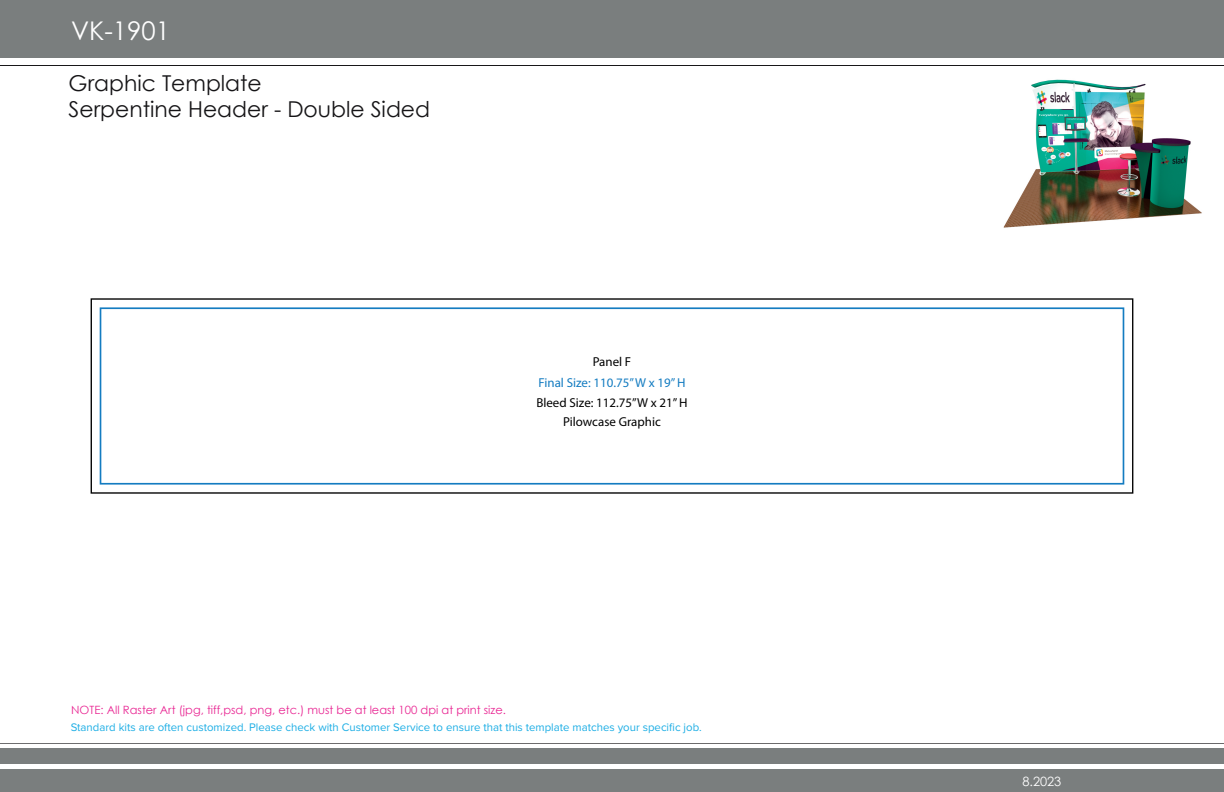
<style>
.page{position:relative;width:1224px;height:792px;background:#fff}
.page>*{position:absolute;margin:0;border:0;box-sizing:border-box;transform-origin:0 0}
.t1{font:25.7px "Century Gothic";color:#fff}
.t2{font:21.9px/26.2px "Century Gothic";color:#161517}
.t3{font:12.9px/18.6px "Myriad Pro";color:#000;text-align:center}
.t4{font:12.9px "Myriad Pro";color:#147cc1}
.t5{font:12.8px "Century Gothic";color:#fff}
.t6{font:11.4px "Proxima Nova";color:#1daee5}
.t7{font:11.4px "Century Gothic";color:#e92693}
</style>
<div class="page">
<div style="left:0;top:749px;width:1224px;height:43px;background:#7a7e7e"></div>
<div style="left:0;top:764px;width:1224px;height:5px;background:#fff"></div>
<hr style="left:0;top:743px;width:1224px;height:1px;background:#181719">
<div style="left:0;top:0;width:1224px;height:57px;background:#7a7e7e"></div>
<hr style="left:0;top:65px;width:1224px;height:1px;background:#181719">
<div style="left:100px;top:307px;width:1024px;height:178px;border:2px solid #147cc1"></div>
<img style="left:1003px;top:79px;width:199px;height:149px">
<h1 class="t1" style="left:71px;top:13px;width:100px">VK-1901</h1>
<h2 class="t2" style="left:69px;top:69px;width:363px">Graphic Template<br>Serpentine Header - Double Sided</h2>
<p class="t3" style="left:593px;top:352px;width:40px">Panel F</p>
<p class="t4" style="left:538px;top:375px;width:149px">Final Size: 110.75” W x 19” H</p>
<p class="t3" style="left:536px;top:393px;width:153px">Bleed Size: 112.75”W x 21” H<br>Pilowcase Graphic</p>
<p class="t7" style="left:71px;top:702px;width:436px">NOTE: All Raster Art (jpg, tiff,psd, png, etc.) must be at least 100 dpi at print size.</p>
<p class="t6" style="left:71px;top:719px;width:632px">Standard kits are often customized. Please check with Customer Service to ensure that this template matches your specific job.</p>
<p class="t5" style="left:1022px;top:772px;width:41px">8.2023</p>
</div>
